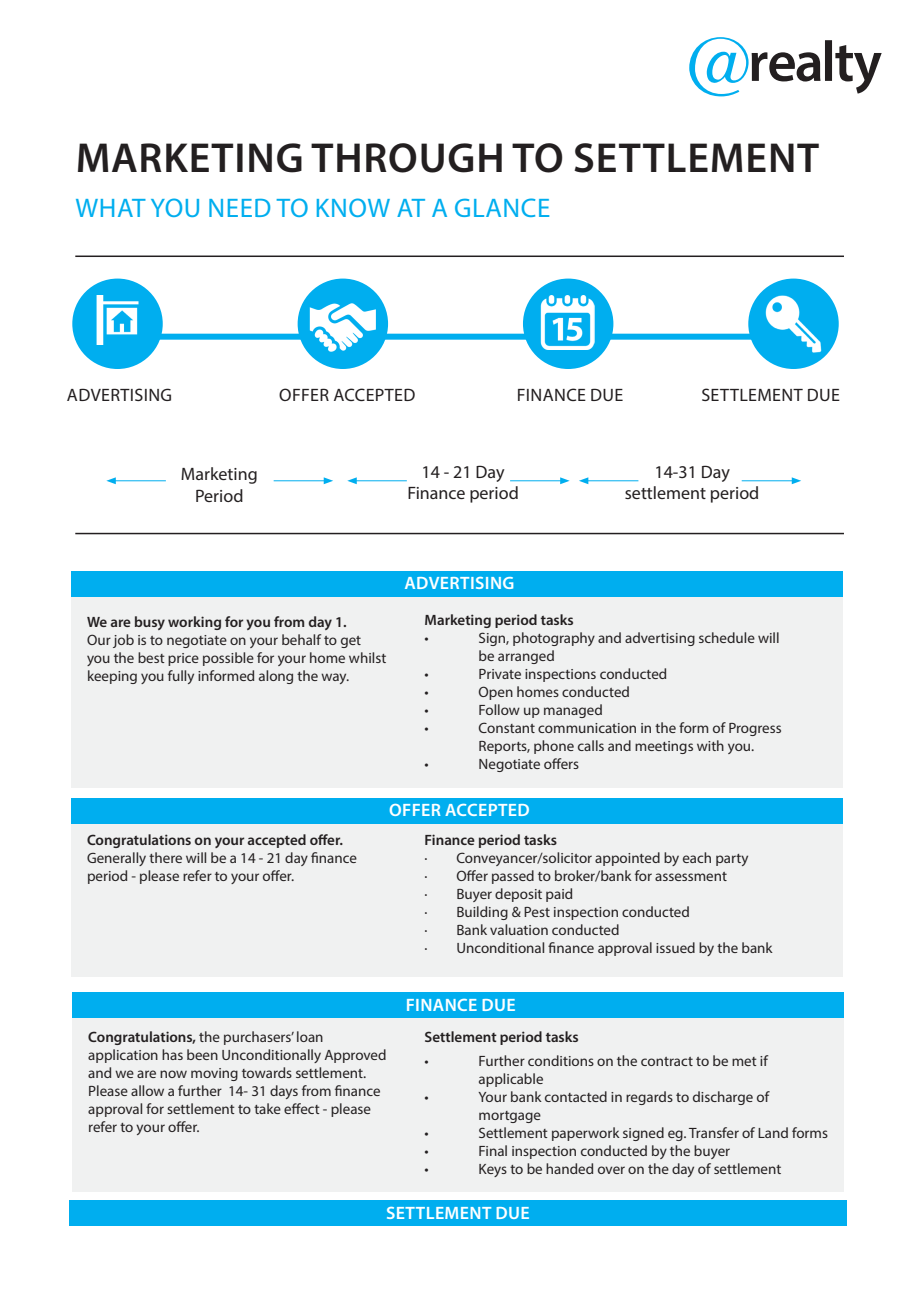
<style>
.page{position:relative;width:919px;height:1289px;background:#fff}
.page>*{position:absolute;margin:0;border:0;box-sizing:border-box;transform-origin:0 0}
.t1{font:600 42px "Myriad Pro";letter-spacing:.02em;color:#231f20}
.t2{font:27px "Myriad Pro";letter-spacing:.02em;color:#00aeef}
.t3{font:18px "Myriad Pro";letter-spacing:.005em;color:#231f20}
.t4{font:600 18px "Myriad Pro";letter-spacing:.02em;color:#fff}
.t5{font:15px/18px "Myriad Pro";color:#231f20}
.t6{font:600 15px "Myriad Pro";color:#231f20}
.s1{font-weight:600}
</style>
<div class="page">
<svg style="left:689px;top:37px;width:192px;height:59px"></svg>
<hr style="left:75px;top:255px;width:768px;height:2px;background:#231f20">
<hr style="left:75px;top:533px;width:768px;height:1px;background:#231f20">
<div style="left:75px;top:334px;width:753px;height:6px;background:#00aeef"></div>
<div style="left:75px;top:281px;width:85px;height:86px;background:#00aeef;border-radius:50%"></div>
<div style="left:72px;top:278px;width:91px;height:91px;border:4px solid #00aeef;border-radius:50%"></div>
<div style="left:300px;top:281px;width:86px;height:86px;background:#00aeef;border-radius:50%"></div>
<img style="left:310px;top:294px;width:66px;height:66px">
<div style="left:297px;top:278px;width:91px;height:91px;border:4px solid #00aeef;border-radius:50%"></div>
<div style="left:525px;top:281px;width:86px;height:86px;background:#00aeef;border-radius:50%"></div>
<img style="left:540px;top:295px;width:54px;height:55px">
<div style="left:523px;top:278px;width:90px;height:91px;border:4px solid #00aeef;border-radius:50%"></div>
<div style="left:750px;top:281px;width:86px;height:86px;background:#00aeef;border-radius:50%"></div>
<img style="left:765px;top:295px;width:57px;height:58px">
<div style="left:748px;top:278px;width:90px;height:91px;border:4px solid #00aeef;border-radius:50%"></div>
<div style="left:71px;top:591px;width:771px;height:196px;background:#f0f1f1"></div>
<div style="left:71px;top:571px;width:771px;height:25px;background:#00aeef"></div>
<div style="left:71px;top:813px;width:771px;height:164px;background:#f0f1f1"></div>
<div style="left:71px;top:798px;width:771px;height:25px;background:#00aeef"></div>
<div style="left:72px;top:1018px;width:771px;height:173px;background:#f0f1f1"></div>
<div style="left:72px;top:992px;width:771px;height:26px;background:#00aeef"></div>
<div style="left:69px;top:1200px;width:777px;height:25px;background:#00aeef"></div>
<hr style="left:273px;top:480px;width:53px;height:1px;background:#00aeef">
<svg style="left:324px;top:477px;width:9px;height:7px"></svg>
<hr style="left:113px;top:480px;width:53px;height:1px;background:#00aeef">
<svg style="left:106px;top:477px;width:10px;height:7px"></svg>
<hr style="left:510px;top:480px;width:52px;height:1px;background:#00aeef">
<svg style="left:560px;top:477px;width:9px;height:7px"></svg>
<hr style="left:354px;top:480px;width:53px;height:1px;background:#00aeef">
<svg style="left:347px;top:477px;width:10px;height:7px"></svg>
<hr style="left:741px;top:480px;width:53px;height:1px;background:#00aeef">
<svg style="left:791px;top:477px;width:10px;height:7px"></svg>
<hr style="left:586px;top:480px;width:52px;height:1px;background:#00aeef">
<svg style="left:579px;top:477px;width:9px;height:7px"></svg>
<img style="left:96px;top:295px;width:43px;height:49px">
<p class="t1" style="left:76px;top:131px;width:745px">MARKETING THROUGH TO SETTLEMENT</p>
<p class="t2" style="left:76px;top:191px;width:476px">WHAT YOU NEED TO KNOW AT A GLANCE</p>
<p class="t3" style="left:67px;top:384px;width:107px">ADVERTISING</p>
<p class="t3" style="left:279px;top:384px;width:138px">OFFER ACCEPTED</p>
<p class="t3" style="left:516px;top:384px;width:108px">FINANCE DUE</p>
<p class="t3" style="left:701px;top:384px;width:140px">SETTLEMENT DUE</p>
<p class="t3" style="left:181px;top:463px;width:78px">Marketing</p>
<p class="t3" style="left:195px;top:485px;width:50px">Period</p>
<p class="t3" style="left:421px;top:460px;width:84px">14 - 21 Day</p>
<p class="t3" style="left:407px;top:482px;width:113px">Finance period</p>
<p class="t4" style="left:404px;top:572px;width:112px">ADVERTISING</p>
<p class="t3" style="left:654px;top:460px;width:77px">14-31 Day</p>
<p class="t3" style="left:624px;top:482px;width:136px">settlement period</p>
<p class="t6" style="left:424px;top:610px;width:151px">Marketing period tasks</p>
<p class="t5" style="left:424px;top:628px;width:6px">•</p>
<p class="t5" style="left:478px;top:628px;width:302px">Sign, photography and advertising schedule will be arranged</p>
<p class="t5" style="left:424px;top:664px;width:6px">•</p>
<p class="t5" style="left:478px;top:664px;width:190px">Private inspections conducted</p>
<p class="t5" style="left:424px;top:682px;width:6px">•</p>
<p class="t5" style="left:478px;top:682px;width:153px">Open homes conducted</p>
<p class="t5" style="left:424px;top:700px;width:6px">•</p>
<p class="t5" style="left:478px;top:700px;width:126px">Follow up managed</p>
<p class="t5" style="left:424px;top:718px;width:6px">•</p>
<p class="t5" style="left:478px;top:718px;width:304px">Constant communication in the form of Progress<br>Reports, phone calls and meetings with you.</p>
<p class="t5" style="left:424px;top:754px;width:6px">•</p>
<p class="t5" style="left:478px;top:754px;width:102px">Negotiate offers</p>
<p class="t4" style="left:389px;top:798px;width:142px">OFFER ACCEPTED</p>
<p class="t6" style="left:87px;top:612px;width:261px">We are busy working for you from day 1.</p>
<p class="t5" style="left:87px;top:631px;width:301px">Our job is to negotiate on your behalf to get you the best price possible for your home whilst keeping you fully informed along the way.</p>
<p class="t6" style="left:87px;top:830px;width:257px">Congratulations on your accepted offer.</p>
<p class="t5" style="left:87px;top:848px;width:271px">Generally there will be a 14 - 21 day finance</p>
<p class="t5" style="left:87px;top:866px;width:208px">period - please refer to your offer.</p>
<p class="t6" style="left:424px;top:830px;width:134px">Finance period tasks</p>
<p class="t5" style="left:424px;top:848px;width:325px">· Conveyancer/solicitor appointed by each party</p>
<p class="t5" style="left:424px;top:866px;width:304px">· Offer passed to broker/bank for assessment</p>
<p class="t5" style="left:424px;top:884px;width:150px">· Buyer deposit paid</p>
<p class="t5" style="left:424px;top:902px;width:267px">· Building &amp; Pest inspection conducted</p>
<p class="t5" style="left:424px;top:920px;width:196px">· Bank valuation conducted</p>
<p class="t5" style="left:424px;top:938px;width:349px">· Unconditional finance approval issued by the bank</p>
<p class="t4" style="left:405px;top:993px;width:112px">FINANCE DUE</p>
<p class="t5" style="left:88px;top:1027px;width:300px"><span class="s1">Congratulations,</span> the purchasers’ loan application has been Unconditionally Approved and we are now moving towards settlement.<br>Please allow a further 14- 31 days from finance approval for settlement to take effect - please refer to your offer.</p>
<p class="t6" style="left:424px;top:1027px;width:156px">Settlement period tasks</p>
<p class="t5" style="left:424px;top:1051px;width:6px">•</p>
<p class="t5" style="left:478px;top:1051px;width:291px">Further conditions on the contract to be met if applicable</p>
<p class="t5" style="left:424px;top:1087px;width:6px">•</p>
<p class="t5" style="left:478px;top:1087px;width:292px">Your bank contacted in regards to discharge of mortgage</p>
<p class="t5" style="left:424px;top:1123px;width:6px">•</p>
<p class="t5" style="left:478px;top:1123px;width:351px">Settlement paperwork signed eg. Transfer of Land forms</p>
<p class="t5" style="left:424px;top:1141px;width:6px">•</p>
<p class="t5" style="left:478px;top:1141px;width:253px">Final inspection conducted by the buyer</p>
<p class="t5" style="left:424px;top:1159px;width:6px">•</p>
<p class="t5" style="left:478px;top:1159px;width:304px">Keys to be handed over on the day of settlement</p>
<p class="t4" style="left:386px;top:1201px;width:145px">SETTLEMENT DUE</p>
</div>
